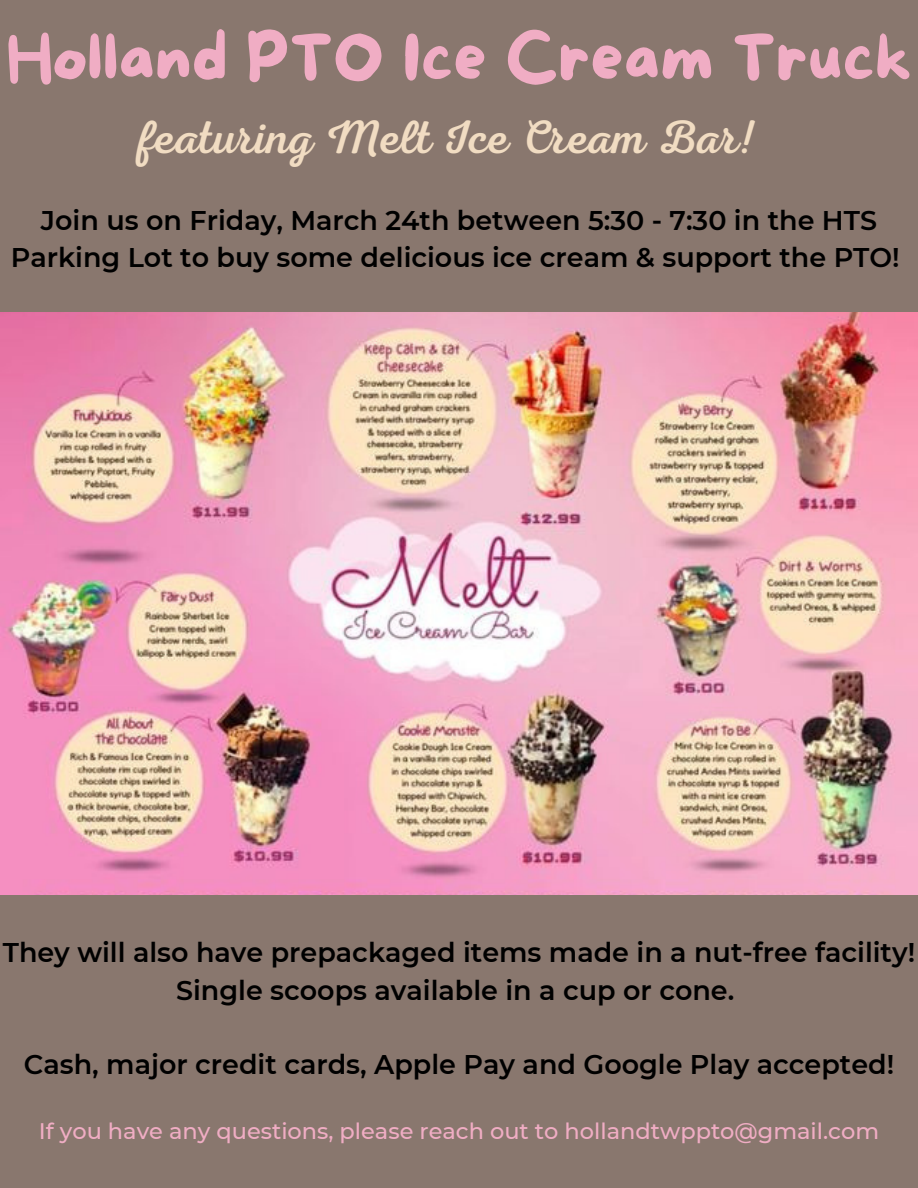
<style>
.page{position:relative;width:918px;height:1188px;background:#89776e}
.page>*{position:absolute;margin:0;border:0;box-sizing:border-box;transform-origin:0 0}
.t1{font:65.25px "More Sugar";color:#f0adc4}
.t2{font:47.25px "Nexa Script";color:#f1dcc2}
.t3{font:600 27px/37.2px "Montserrat";color:#000;text-align:center}
.t4{font:500 22.5px "Montserrat";color:#f0adc4}
</style>
<div class="page">
<img style="left:0;top:313px;width:918px;height:581px">
<h1 class="t1" style="left:6px;top:22px;width:907px">Holland PTO Ice Cream Truck</h1>
<h2 class="t2" style="left:139px;top:110px;width:619px">featuring Melt Ice Cream Bar!</h2>
<p class="t3" style="left:11px;top:202px;width:890px">Join us on Friday, March 24th between 5:30 - 7:30 in the HTS<br>Parking Lot to buy some delicious ice cream &amp; support the PTO!</p>
<p class="t3" style="left:3px;top:934px;width:914px">They will also have prepackaged items made in a nut-free facility!<br>Single scoops available in a cup or cone.</p>
<p class="t3" style="left:24px;top:1046px;width:872px">Cash, major credit cards, Apple Pay and Google Play accepted!</p>
<p class="t4" style="left:39px;top:1117px;width:842px">If you have any questions, please reach out to hollandtwppto@gmail.com</p>
</div>
